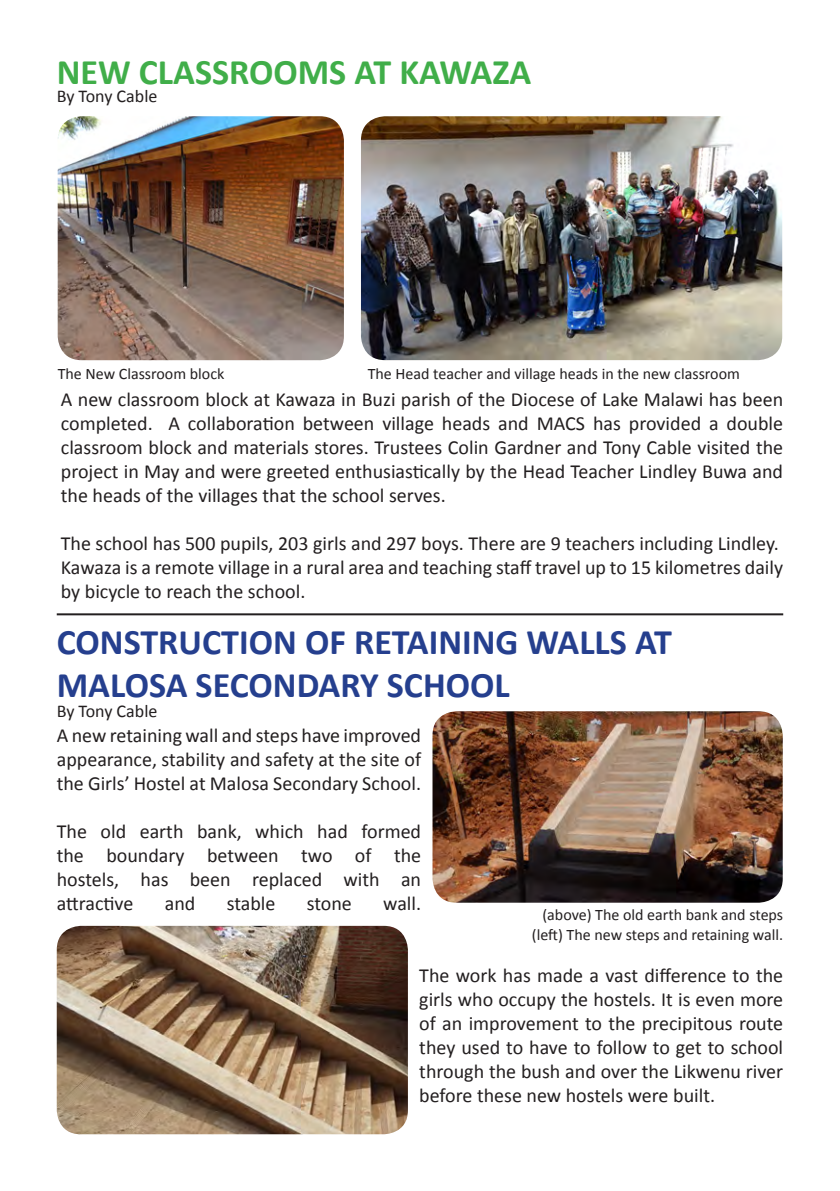
<style>
.page{position:relative;width:840px;height:1191px;background:#fff}
.page>*{position:absolute;margin:0;border:0;box-sizing:border-box;transform-origin:0 0}
.t1{font:700 36px/43.2px "Calibri";color:#253f8e}
.t2{font:700 36px "Calibri";color:#40ae49}
.t3{font:20px/24px "Calibri";color:#231f20;text-align:justify}
.t4{font:18px "Calibri";color:#231f20}
.t5{font:16px "Calibri";color:#231f20}
</style>
<div class="page">
<img style="left:58px;top:116px;width:286px;height:244px">
<img style="left:361px;top:116px;width:420px;height:244px">
<img style="left:432px;top:711px;width:350px;height:191px">
<img style="left:57px;top:926px;width:350px;height:208px">
<hr style="left:57px;top:613px;width:725px;height:2px;background:#231f20">
<p class="t2" style="left:57px;top:49px;width:475px">NEW CLASSROOMS AT KAWAZA</p>
<p class="t4" style="left:57px;top:84px;width:102px">By Tony Cable</p>
<p class="t5" style="left:58px;top:364px;width:168px">The New Classroom block</p>
<p class="t5" style="left:367px;top:364px;width:373px">The Head teacher and village heads in the new classroom</p>
<p class="t3" style="left:61px;top:388px;width:723px">A new classroom block at Kawaza in Buzi parish of the Diocese of Lake Malawi has been completed. A collaboration between village heads and MACS has provided a double classroom block and materials stores. Trustees Colin Gardner and Tony Cable visited the project in May and were greeted enthusiastically by the Head Teacher Lindley Buwa and the heads of the villages that the school serves.</p>
<p class="t3" style="left:61px;top:532px;width:719px">The school has 500 pupils, 203 girls and 297 boys. There are 9 teachers including Lindley.</p>
<p class="t3" style="left:61px;top:556px;width:723px">Kawaza is a remote village in a rural area and teaching staff travel up to 15 kilometres daily by bicycle to reach the school.</p>
<p class="t1" style="left:57px;top:620px;width:616px">CONSTRUCTION OF RETAINING WALLS AT<br>MALOSA SECONDARY SCHOOL</p>
<p class="t4" style="left:57px;top:699px;width:102px">By Tony Cable</p>
<p class="t3" style="left:57px;top:724px;width:365px">A new retaining wall and steps have improved appearance, stability and safety at the site of the Girls’ Hostel at Malosa Secondary School.</p>
<p class="t3" style="left:57px;top:820px;width:366px">The old earth bank, which had formed the boundary between two of the hostels, has been replaced with an attractive</p>
<p class="t3" style="left:165px;top:892px;width:32px">and</p>
<p class="t3" style="left:226px;top:892px;width:50px">stable</p>
<p class="t3" style="left:306px;top:892px;width:47px">stone</p>
<p class="t3" style="left:383px;top:892px;width:39px">wall.</p>
<p class="t5" style="left:542px;top:905px;width:242px">(above) The old earth bank and steps</p>
<p class="t5" style="left:531px;top:924px;width:252px">(left) The new steps and retaining wall.</p>
<p class="t3" style="left:419px;top:964px;width:365px">The work has made a vast difference to the girls who occupy the hostels. It is even more of an improvement to the precipitous route they used to have to follow to get to school through the bush and over the Likwenu river before these new hostels were built.</p>
</div>
